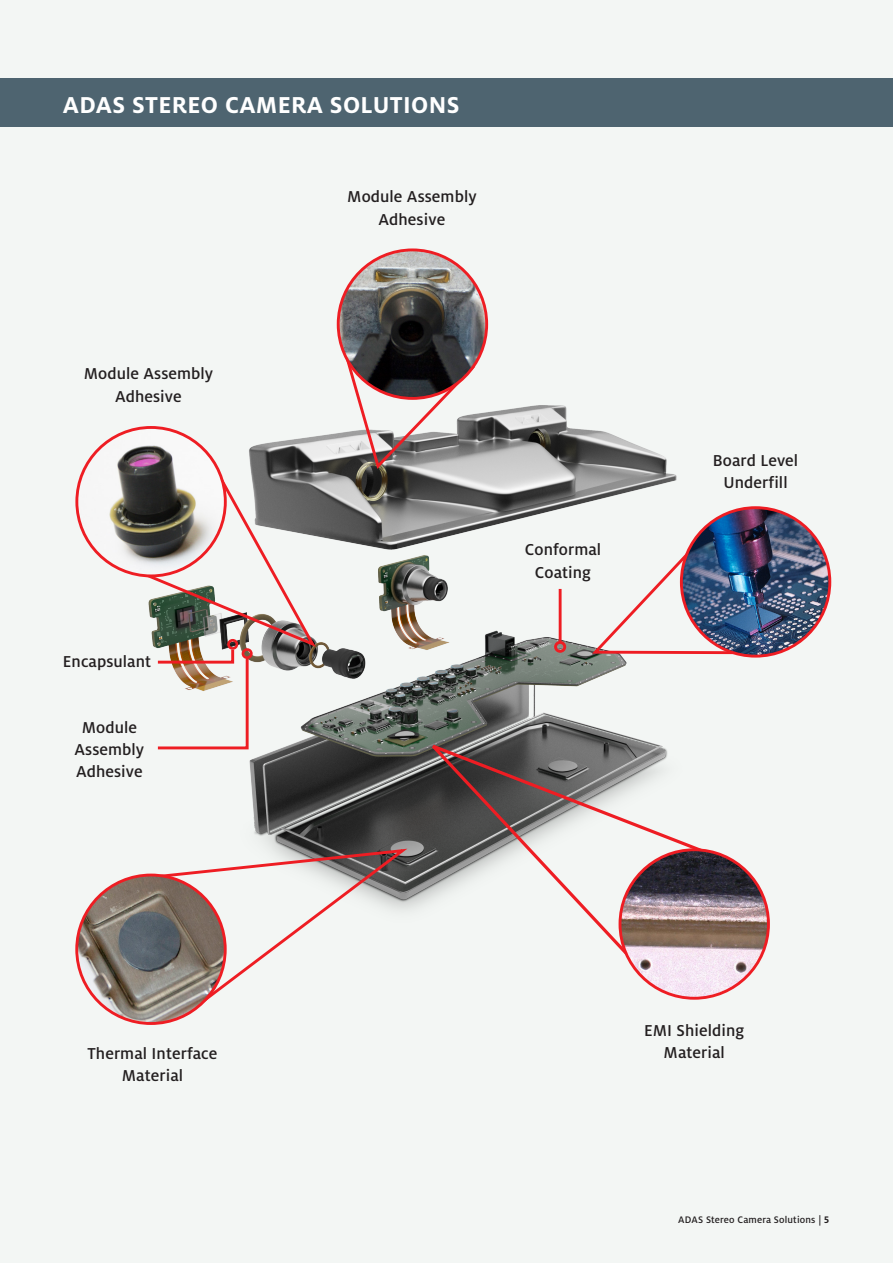
<style>
.page{position:relative;width:893px;height:1263px;background:#f3f6f4}
.page>*{position:absolute;margin:0;border:0;box-sizing:border-box;transform-origin:0 0}
.Copy_14_18{font:700 25.5px "Henkel Milo";letter-spacing:.015em;color:#fff}
.Copy_14_18-2{font:500 17.55px/22.4px "Henkel Milo";letter-spacing:.005em;color:#231f20;text-align:center}
.Right_Hand_Numbering{font:500 10.5px "Henkel Milo";letter-spacing:.015em;color:#231f20}
.s1{font-weight:700}
</style>
<div class="page">
<div style="left:0;top:78px;width:893px;height:49px;background:#4e6470"></div>
<img style="left:94px;top:319px;width:690px;height:690px">
<svg style="left:335px;top:328px;width:143px;height:142px"></svg>
<img style="left:338px;top:250px;width:149px;height:148px;border-radius:74px">
<div style="left:337px;top:248px;width:151px;height:152px;border:3px solid #ee1d23;border-radius:50%"></div>
<svg style="left:127px;top:847px;width:279px;height:171px"></svg>
<img style="left:77px;top:875px;width:148px;height:148px;border-radius:74px">
<div style="left:75px;top:873px;width:152px;height:152px;border:3px solid #ee1d23;border-radius:50%"></div>
<svg style="left:591px;top:534px;width:145px;height:122px"></svg>
<img style="left:681px;top:508px;width:149px;height:148px;border-radius:74px">
<div style="left:680px;top:506px;width:151px;height:152px;border:3px solid #ee1d23;border-radius:50%"></div>
<div style="left:554px;top:641px;width:12px;height:12px;border:3px solid #ee1d23;border-radius:50%"></div>
<hr style="left:559px;top:589px;width:3px;height:52px;background:#ee1d23">
<img style="left:77px;top:427px;width:148px;height:149px;border-radius:74px">
<svg style="left:421px;top:738px;width:299px;height:245px"></svg>
<img style="left:620px;top:850px;width:148px;height:148px;border-radius:74px">
<div style="left:619px;top:848px;width:151px;height:152px;border:3px solid #ee1d23;border-radius:50%"></div>
<svg style="left:144px;top:463px;width:172px;height:288px"></svg>
<p class="Copy_14_18" style="left:63px;top:90px;width:398px">ADAS STEREO CAMERA SOLUTIONS</p>
<p class="Copy_14_18-2" style="left:347px;top:186px;width:131px">Module Assembly<br>Adhesive</p>
<p class="Copy_14_18-2" style="left:84px;top:363px;width:131px">Module Assembly<br>Adhesive</p>
<p class="Copy_14_18-2" style="left:63px;top:650px;width:90px">Encapsulant</p>
<p class="Copy_14_18-2" style="left:82px;top:716px;width:57px">Module</p>
<p class="Copy_14_18-2" style="left:75px;top:738px;width:71px">Assembly</p>
<p class="Copy_14_18-2" style="left:76px;top:761px;width:68px">Adhesive</p>
<p class="Copy_14_18-2" style="left:525px;top:539px;width:78px">Conformal</p>
<p class="Copy_14_18-2" style="left:535px;top:561px;width:58px">Coating</p>
<p class="Copy_14_18-2" style="left:713px;top:449px;width:87px">Board Level</p>
<p class="Copy_14_18-2" style="left:724px;top:472px;width:66px">Underfill</p>
<p class="Copy_14_18-2" style="left:88px;top:1042px;width:131px">Thermal Interface</p>
<p class="Copy_14_18-2" style="left:122px;top:1065px;width:63px">Material</p>
<p class="Copy_14_18-2" style="left:644px;top:1019px;width:102px">EMI Shielding</p>
<p class="Copy_14_18-2" style="left:664px;top:1042px;width:63px">Material</p>
<p class="Right_Hand_Numbering" style="left:678px;top:1214px;width:152px">ADAS Stereo Camera Solutions | <span class="s1">5</span></p>
</div>
